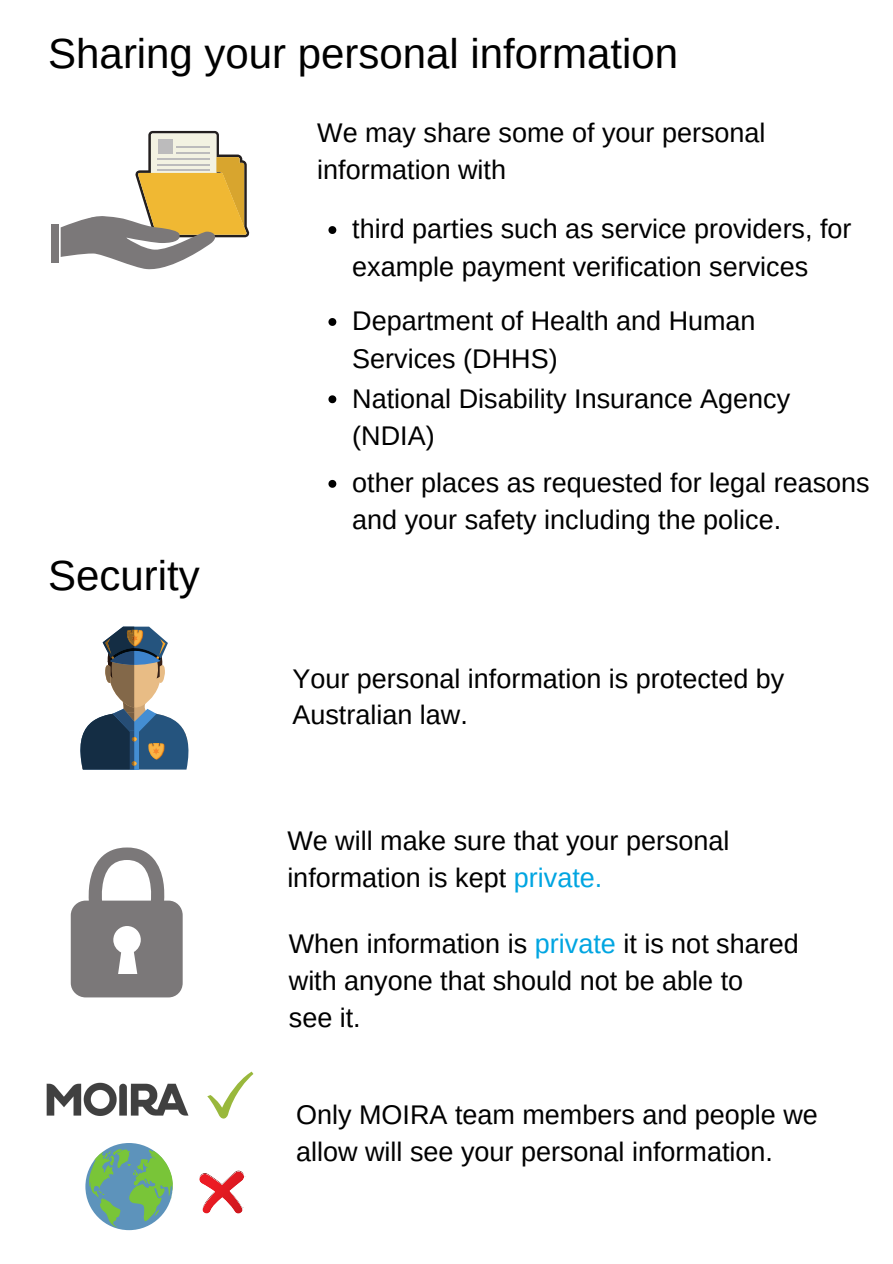
<style>
.page{position:relative;width:893px;height:1264px;background:#fff}
.page>*{position:absolute;margin:0;border:0;box-sizing:border-box;transform-origin:0 0}
.t1{font:42px "Arimo";color:#000}
.t2{font:27px/37px "Arimo";color:#000}
.t3{font:27px/36.5px "Arimo";color:#000}
.s1{color:#00a5e1}
</style>
<div class="page">
<svg style="left:61px;top:131px;width:188px;height:139px"></svg>
<div style="left:51px;top:223px;width:8px;height:39px;background:#7b7879"></div>
<svg style="left:80px;top:626px;width:109px;height:143px"></svg>
<svg style="left:71px;top:847px;width:112px;height:150px"></svg>
<svg style="left:207px;top:1071px;width:46px;height:47px"></svg>
<svg style="left:85px;top:1142px;width:87px;height:88px"></svg>
<svg style="left:86px;top:1149px;width:87px;height:78px;background:#80b695"></svg>
<svg style="left:199px;top:1170px;width:45px;height:43px"></svg>
<img style="left:46px;top:1082px;width:143px;height:34px">
<svg style="left:328px;top:226px;width:8px;height:8px"></svg>
<svg style="left:328px;top:395px;width:8px;height:8px"></svg>
<svg style="left:328px;top:480px;width:8px;height:8px"></svg>
<svg style="left:328px;top:318px;width:8px;height:8px"></svg>
<p class="t1" style="left:48px;top:30px;width:631px">Sharing your personal information</p>
<p class="t2" style="left:317px;top:114px;width:450px">We may share some of your personal information with</p>
<p class="t2" style="left:352px;top:210px;width:500px">third parties such as service providers, for example payment verification services</p>
<p class="t2" style="left:352px;top:302px;width:405px">Department of Health and Human<br>Services (DHHS)</p>
<p class="t1" style="left:48px;top:552px;width:153px">Security</p>
<p class="t2" style="left:352px;top:380px;width:439px">National Disability Insurance Agency (NDIA)</p>
<p class="t2" style="left:352px;top:464px;width:519px">other places as requested for legal reasons and your safety including the police.</p>
<p class="t3" style="left:292px;top:660px;width:493px">Your personal information is protected by<br>Australian law.</p>
<p class="t2" style="left:287px;top:822px;width:444px">We will make sure that your personal information is kept <span class="s1">private.</span></p>
<p class="t2" style="left:289px;top:925px;width:511px">When information is <span class="s1">private</span> it is not shared with anyone that should not be able to</p>
<p class="t2" style="left:289px;top:999px;width:73px">see it.</p>
<p class="t2" style="left:296px;top:1096px;width:523px">Only MOIRA team members and people we allow will see your personal information.</p>
</div>
